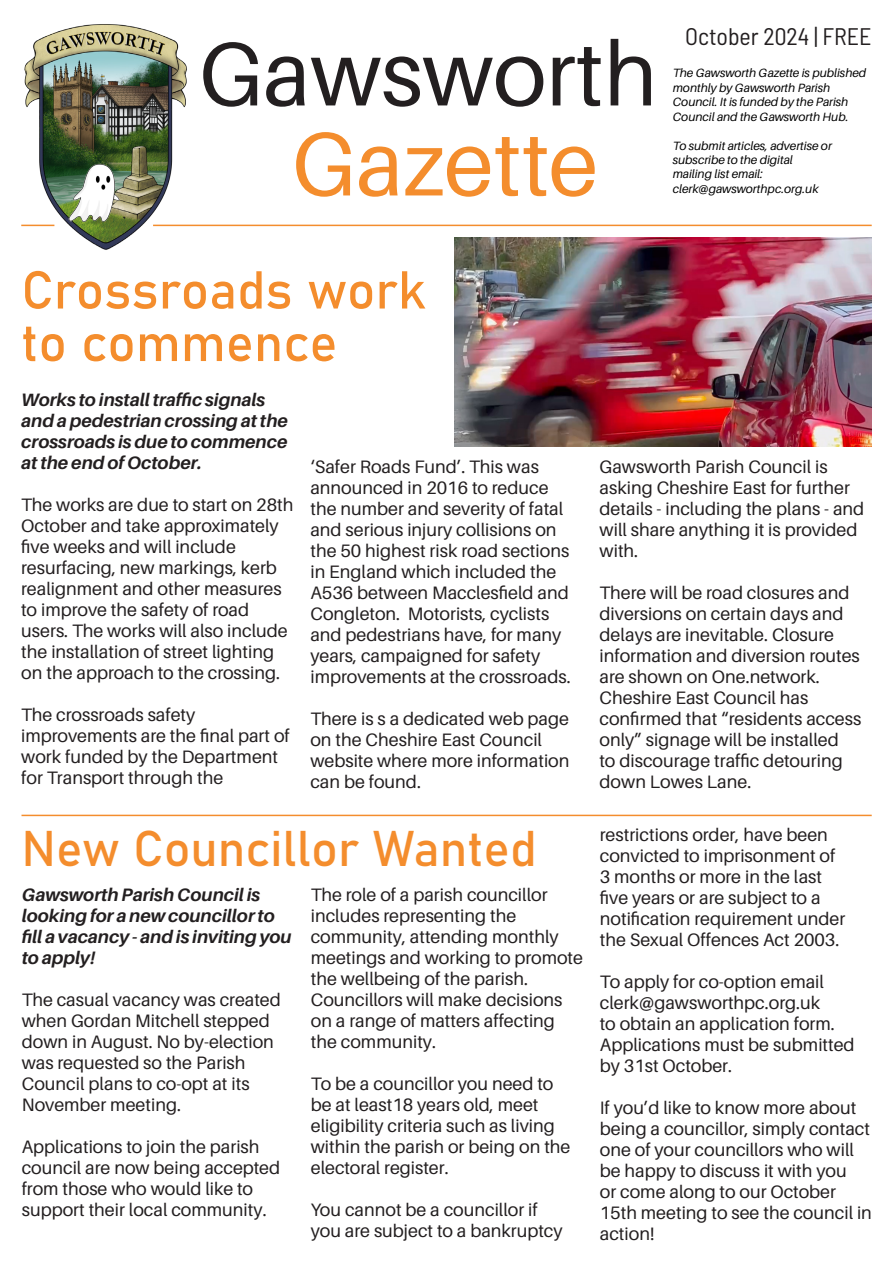
<style>
.page{position:relative;width:893px;height:1263px;background:#fff}
.page>*{position:absolute;margin:0;border:0;box-sizing:border-box;transform-origin:0 0}
.t1{font:90px/90px "Aileron";color:#231f20;text-align:center}
.t2{font:52.5px/52.5px "Bahnschrift";color:#f48d2d}
.t3{font:49.5px "Bahnschrift";color:#f48d2d}
.t4{font:semi-condensed 24px "Barlow";color:#231f20}
.t5{font:18px/21px "Aileron";color:#231f20}
.t6{font:italic 700 18px/21px "Aileron";color:#231f20}
.t7{font:italic 12px/14.4px "Aileron";color:#000}
.s1{color:#f48d2d}
</style>
<div class="page">
<hr style="left:153px;top:225px;width:719px;height:1px;background:#f48d2d">
<img style="left:21px;top:24px;width:168px;height:226px">
<svg style="left:122px;top:215px;width:5px;height:5px"></svg>
<img style="left:65px;top:164px;width:57px;height:59px">
<img style="left:454px;top:237px;width:418px;height:209px">
<hr style="left:22px;top:815px;width:850px;height:1px;background:#f48d2d">
<p class="t1" style="left:199px;top:30px;width:460px">Gawsworth<br><span class="s1">Gazette</span></p>
<p class="t4" style="left:685px;top:22px;width:188px">October 2024 | FREE</p>
<p class="t7" style="left:673px;top:66px;width:195px">The Gawsworth Gazette is published monthly by Gawsworth Parish<br>Council. It is funded by the Parish<br>Council and the Gawsworth Hub.</p>
<p class="t7" style="left:673px;top:138px;width:161px">To submit articles, advertise or subscribe to the digital</p>
<p class="t7" style="left:673px;top:167px;width:147px">mailing list email: clerk@gawsworthpc.org.uk</p>
<p class="t2" style="left:21px;top:260px;width:406px">Crossroads work to commence</p>
<p class="t6" style="left:21px;top:389px;width:268px">Works to install traffic signals and a pedestrian crossing at the crossroads is due to commence at the end of October.</p>
<p class="t5" style="left:21px;top:494px;width:274px">The works are due to start on 28th<br>October and take approximately five weeks and will include resurfacing, new markings, kerb realignment and other measures to improve the safety of road users. The works will also include the installation of street lighting on the approach to the crossing.</p>
<p class="t5" style="left:21px;top:704px;width:270px">The crossroads safety improvements are the final part of work funded by the Department for Transport through the</p>
<p class="t5" style="left:310px;top:457px;width:262px">‘Safer Roads Fund’. This was announced in 2016 to reduce the number and severity of fatal and serious injury collisions on the 50 highest risk road sections in England which included the<br>A536 between Macclesfield and<br>Congleton. Motorists, cyclists and pedestrians have, for many years, campaigned for safety improvements at the crossroads.</p>
<p class="t5" style="left:310px;top:709px;width:261px">There is s a dedicated web page on the Cheshire East Council website where more information can be found.</p>
<p class="t3" style="left:22px;top:811px;width:517px">New Councillor Wanted</p>
<p class="t5" style="left:311px;top:884px;width:274px">The role of a parish councillor includes representing the community, attending monthly meetings and working to promote the wellbeing of the parish.<br>Councillors will make decisions on a range of matters affecting the community.</p>
<p class="t5" style="left:311px;top:1073px;width:261px">To be a councillor you need to be at least18 years old, meet eligibility criteria such as living within the parish or being on the electoral register.</p>
<p class="t5" style="left:311px;top:1199px;width:253px">You cannot be a councillor if you are subject to a bankruptcy</p>
<p class="t6" style="left:22px;top:884px;width:271px">Gawsworth Parish Council is looking for a new councillor to fill a vacancy - and is inviting you to apply!</p>
<p class="t5" style="left:22px;top:989px;width:261px">The casual vacancy was created when Gordan Mitchell stepped down in August. No by-election was requested so the Parish<br>Council plans to co-opt at its<br>November meeting.</p>
<p class="t5" style="left:22px;top:1136px;width:260px">Applications to join the parish council are now being accepted from those who would like to support their local community.</p>
<p class="t5" style="left:600px;top:457px;width:266px">Gawsworth Parish Council is asking Cheshire East for further details - including the plans - and will share anything it is provided with.</p>
<p class="t5" style="left:600px;top:583px;width:263px">There will be road closures and diversions on certain days and delays are inevitable. Closure information and diversion routes are shown on One.network.<br>Cheshire East Council has confirmed that “residents access only” signage will be installed<br>to discourage traffic detouring down Lowes Lane.</p>
<p class="t5" style="left:600px;top:824px;width:247px">restrictions order, have been convicted to imprisonment of<br>3 months or more in the last five years or are subject to a notification requirement under the Sexual Offences Act 2003.</p>
<p class="t5" style="left:600px;top:971px;width:256px">To apply for co-option email clerk@gawsworthpc.org.uk<br>to obtain an application form.<br>Applications must be submitted by 31st October.</p>
<p class="t5" style="left:600px;top:1097px;width:274px">If you’d like to know more about being a councillor, simply contact one of your councillors who will be happy to discuss it with you<br>or come along to our October<br>15th meeting to see the council in action!</p>
</div>
